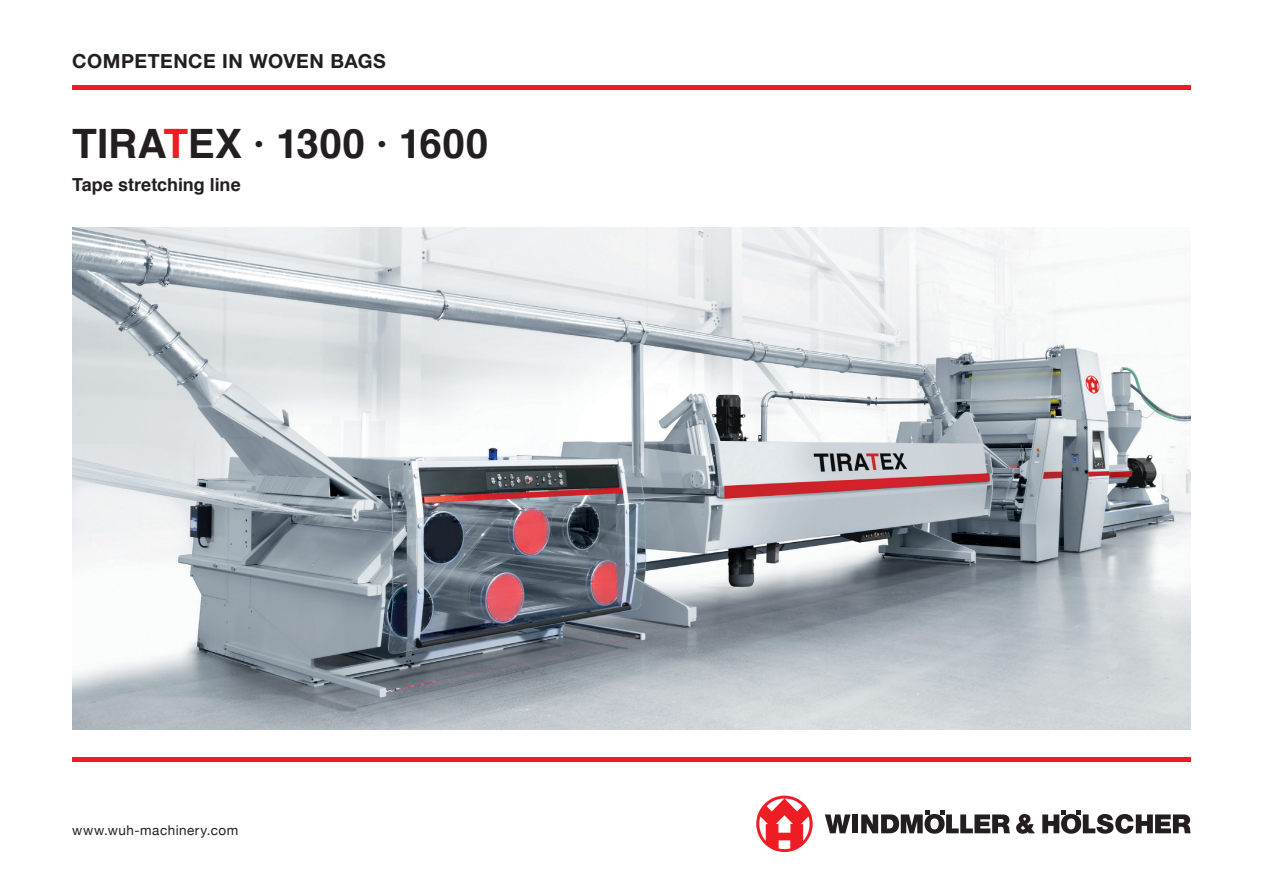
<style>
.page{position:relative;width:1263px;height:893px;background:#fff}
.page>*{position:absolute;margin:0;border:0;box-sizing:border-box;transform-origin:0 0}
.t1{font:700 40.5px "Helvetica";color:#231f20}
.t2{font:700 19.5px "Helvetica Neue";letter-spacing:.025em;color:#231f20}
.t3{font:700 18px "Helvetica";color:#231f20}
.t4{font:13.5px "Helvetica Neue";letter-spacing:.035em;color:#231f20}
.s1{color:#ee1d23}
</style>
<div class="page">
<hr style="left:72px;top:757px;width:1119px;height:4px;background:#ee1d23">
<hr style="left:72px;top:85px;width:1119px;height:4px;background:#ee1d23">
<svg style="left:825px;top:814px;width:26px;height:19px"></svg>
<div style="left:852px;top:814px;width:6px;height:19px;background:#231f20"></div>
<svg style="left:1016px;top:814px;width:19px;height:20px"></svg>
<svg style="left:1042px;top:810px;width:149px;height:24px"></svg>
<svg style="left:861px;top:810px;width:149px;height:24px"></svg>
<svg style="left:756px;top:796px;width:57px;height:56px"></svg>
<img style="left:72px;top:227px;width:1119px;height:502px">
<p class="t2" style="left:72px;top:49px;width:315px">COMPETENCE IN WOVEN BAGS</p>
<h1 class="t1" style="left:72px;top:111px;width:417px">TIRA<span class="s1">T</span>EX · 1300 · 1600</h1>
<p class="t3" style="left:72px;top:170px;width:170px">Tape stretching line</p>
<p class="t4" style="left:72px;top:820px;width:168px">www.wuh-machinery.com</p>
</div>
